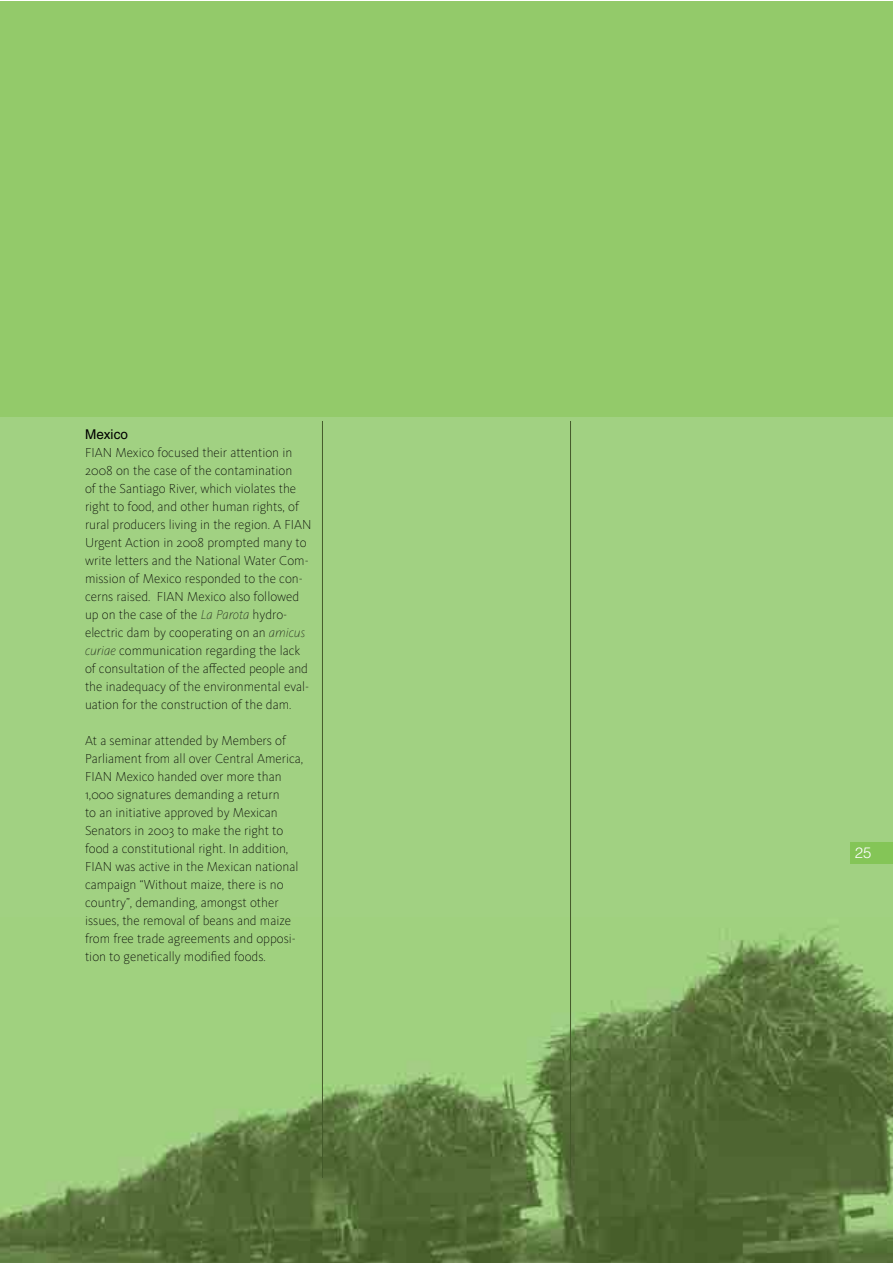
<style>
.page{position:relative;width:893px;height:1263px;background:#fff}
.page>*{position:absolute;margin:0;border:0;box-sizing:border-box;transform-origin:0 0}
.t1{font:300 15px "Helvetica LT Std";color:#fff}
.t2{font:200 13.5px/18px "Kievit OT";color:#000}
.t3{font:13.5px "Helvetica LT Std";letter-spacing:.01em;color:#000}
.s1{font-weight:100;font-style:italic}
</style>
<div class="page">
<div style="left:0;top:394px;width:892px;height:869px;background:#a1d182"></div>
<div style="left:0;top:1px;width:892px;height:416px;background:#93ca6a"></div>
<img style="left:0;top:927px;width:892px;height:336px">
<div style="left:850px;top:842px;width:42px;height:21px;background:#84c557"></div>
<hr style="left:322px;top:421px;width:1px;height:757px;background:#445a2a">
<hr style="left:570px;top:421px;width:1px;height:757px;background:#445a2a">
<p class="t3" style="left:85px;top:426px;width:45px">Mexico</p>
<p class="t2" style="left:85px;top:443px;width:228px">FIAN Mexico focused their attention in 2008 on the case of the contamination<br>of the Santiago River, which violates the right to food, and other human rights, of rural producers living in the region. A FIAN Urgent Action in 2008 prompted many to write letters and the National Water Com&shy;mission of Mexico responded to the con&shy;cerns raised. FIAN Mexico also followed up on the case of the <span class="s1">La Parota</span> hydro&shy;electric dam by cooperating on an <span class="s1">amicus curiae</span> communication regarding the lack of consultation of the affected people and the inadequacy of the environmental eval&shy;uation for the construction of the dam.</p>
<p class="t2" style="left:85px;top:731px;width:220px">At a seminar attended by Members of Parliament from all over Central America, FIAN Mexico handed over more than 1,000 signatures demanding a return<br>to an initiative approved by Mexican Senators in 2003 to make the right to food a constitutional right. In addition, FIAN was active in the Mexican national campaign “Without maize, there is no country”, demanding, amongst other issues, the removal of beans and maize from free trade agreements and opposi&shy;tion to genetically modified foods.</p>
<p class="t1" style="left:855px;top:843px;width:18px">25</p>
</div>
